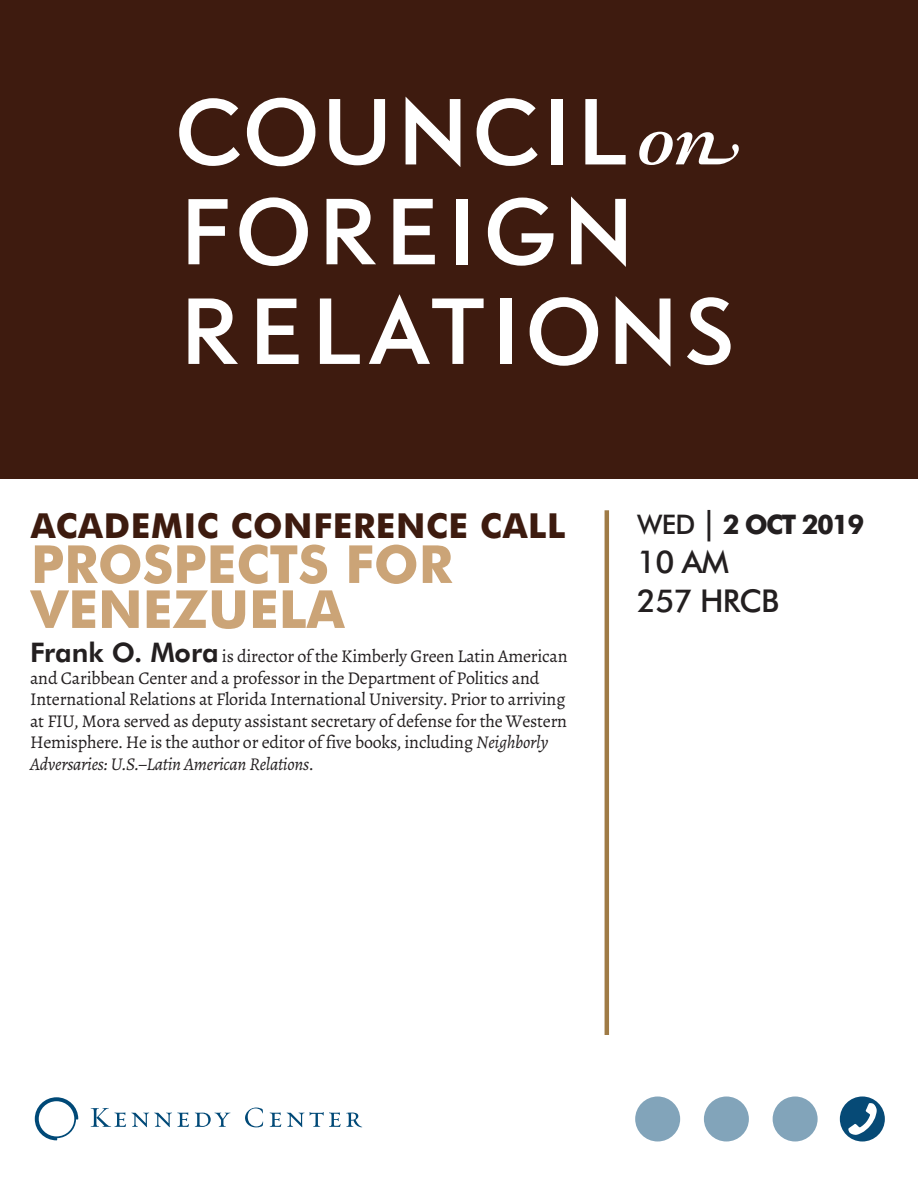
<style>
.page{position:relative;width:918px;height:1188px;background:#fff}
.page>*{position:absolute;margin:0;border:0;box-sizing:border-box;transform-origin:0 0}
.t1{font:700 52.5px/45px "Futura BT";color:#cba477}
.t2{font:700 34.5px "Futura BT";letter-spacing:.02em;color:#3d1b0f}
.Date{font:500 31.5px "Futura BT";letter-spacing:-.03em;color:#231f20}
.Date-2{font:700 27px "Futura BT";letter-spacing:-.06em;color:#231f20}
.Bio_Text{font:18px/21.6px "Alegreya";letter-spacing:-.015em;color:#231f20}
.s1{font-family:"Futura BT";font-weight:800;font-size:27px}
.s2{font-style:italic}
.s3{font-weight:500}
.s4{font-weight:500;font-size:31.5px}
</style>
<div class="page">
<hr style="left:605px;top:510px;width:4px;height:525px;background:#9f7b46">
<svg style="left:35px;top:1097px;width:43px;height:43px"></svg>
<svg style="left:91px;top:1108px;width:98px;height:19px"></svg>
<svg style="left:195px;top:1113px;width:35px;height:14px"></svg>
<svg style="left:245px;top:1108px;width:18px;height:19px"></svg>
<svg style="left:270px;top:1113px;width:11px;height:14px"></svg>
<svg style="left:287px;top:1112px;width:75px;height:15px"></svg>
<div style="left:0;top:0;width:918px;height:478px;background:#3e1b0f"></div>
<svg style="left:639px;top:132px;width:100px;height:33px"></svg>
<svg style="left:188px;top:199px;width:40px;height:65px"></svg>
<svg style="left:488px;top:198px;width:65px;height:68px"></svg>
<svg style="left:188px;top:299px;width:50px;height:65px"></svg>
<svg style="left:257px;top:299px;width:42px;height:65px"></svg>
<svg style="left:320px;top:299px;width:40px;height:65px"></svg>
<div style="left:501px;top:299px;width:11px;height:65px;background:#fff"></div>
<svg style="left:616px;top:296px;width:54px;height:70px"></svg>
<svg style="left:687px;top:297px;width:44px;height:68px"></svg>
<svg style="left:179px;top:98px;width:61px;height:68px"></svg>
<svg style="left:477px;top:98px;width:61px;height:68px"></svg>
<svg style="left:329px;top:99px;width:56px;height:66px"></svg>
<svg style="left:406px;top:97px;width:54px;height:70px"></svg>
<div style="left:551px;top:99px;width:12px;height:65px;background:#fff"></div>
<svg style="left:585px;top:99px;width:41px;height:65px"></svg>
<svg style="left:247px;top:98px;width:68px;height:68px"></svg>
<svg style="left:239px;top:197px;width:69px;height:69px"></svg>
<svg style="left:393px;top:199px;width:42px;height:65px"></svg>
<div style="left:457px;top:199px;width:11px;height:65px;background:#fff"></div>
<svg style="left:327px;top:199px;width:49px;height:65px"></svg>
<svg style="left:369px;top:294px;width:115px;height:70px"></svg>
<svg style="left:530px;top:297px;width:68px;height:69px"></svg>
<svg style="left:571px;top:196px;width:55px;height:71px"></svg>
<div style="left:840px;top:1096px;width:45px;height:46px;background:#064a76;border-radius:50%"></div>
<svg style="left:848px;top:1103px;width:29px;height:32px"></svg>
<div style="left:773px;top:1096px;width:45px;height:46px;background:#82a4ba;border-radius:50%"></div>
<div style="left:635px;top:1096px;width:45px;height:46px;background:#82a4ba;border-radius:50%"></div>
<div style="left:704px;top:1096px;width:45px;height:46px;background:#82a4ba;border-radius:50%"></div>
<p class="t2" style="left:31px;top:505px;width:536px">ACADEMIC CONFERENCE CALL</p>
<p class="t1" style="left:31px;top:541px;width:423px">PROSPECTS FOR<br>VENEZUELA</p>
<p class="Bio_Text" style="left:30px;top:645px;width:539px"><span class="s1">Frank O. Mora</span> is director of the Kimberly Green Latin American and Caribbean Center and a professor in the Department of Politics and International Relations at Florida International University. Prior to arriving at FIU, Mora served as deputy assistant secretary of defense for the Western Hemisphere. He is the author or editor of five books, including <span class="s2">Neighborly Adversaries: U.S.–Latin American Relations</span>.</p>
<p class="Date-2" style="left:637px;top:508px;width:229px"><span class="s3">WED</span> <span class="s4">|</span> 2 OCT 2019</p>
<p class="Date" style="left:637px;top:543px;width:93px">10 AM</p>
<p class="Date" style="left:637px;top:582px;width:143px">257 HRCB</p>
</div>
